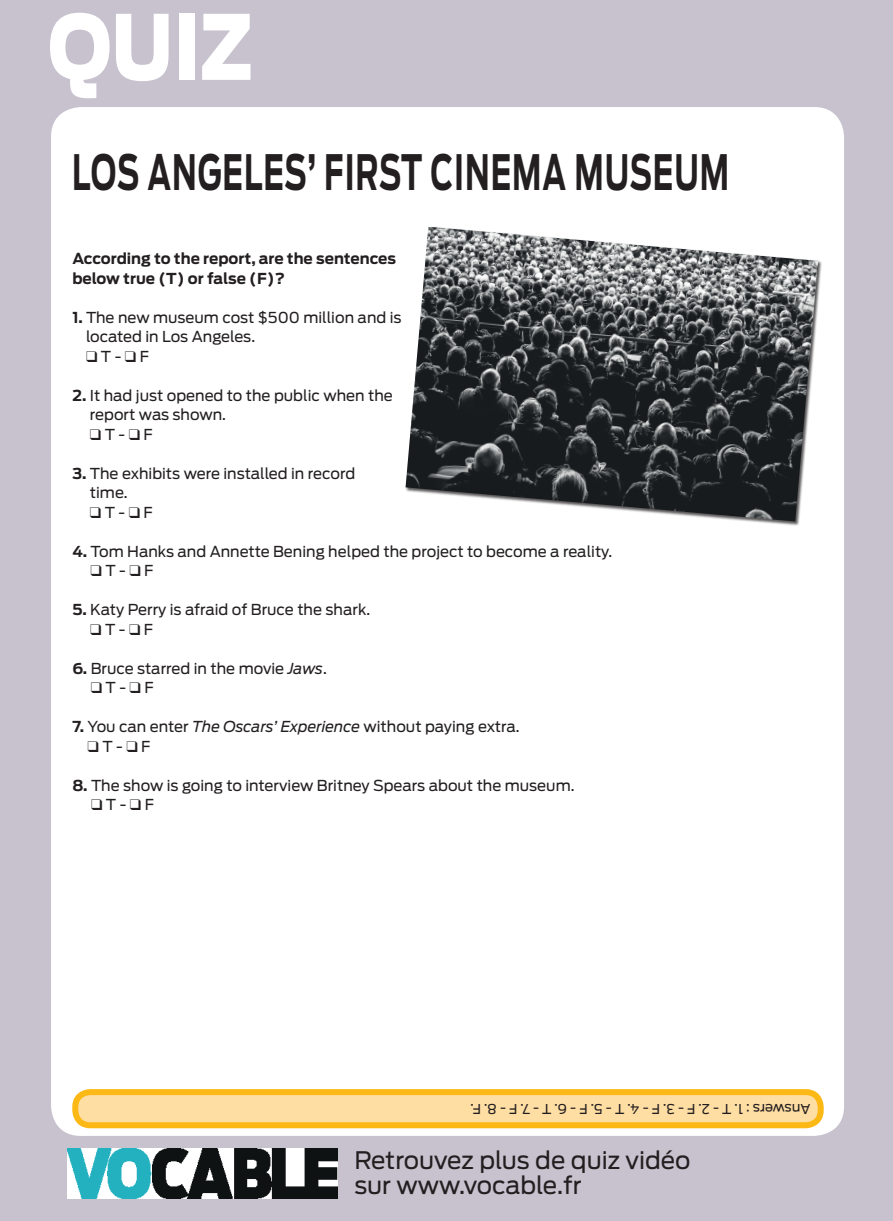
<style>
.page{position:relative;width:893px;height:1221px;background:#fff}
.page>*{position:absolute;margin:0;border:0;box-sizing:border-box;transform-origin:0 0}
.t1{font:900 89.1px "Antenna";color:#fff;scale:.83 1}
.t2{font:700 48.45px "Antenna";letter-spacing:.03em;color:#231f20;scale:.62 1}
.t3{font:24px/25.5px "Antenna";color:#231f20}
.t4{font:15px/19.5px "Antenna";color:#231f20}
.t5{font:700 15px/19.5px "Antenna";color:#231f20}
.t6{font:13.5px "Antenna";letter-spacing:-.005em;color:#231f20}
.s1{font-weight:700}
.s2{font-style:italic}
</style>
<div class="page">
<div style="left:0;top:0;width:893px;height:1220px;background:#c8c2cf"></div>
<div style="left:51px;top:107px;width:793px;height:1028px;background:#fff;border-radius:30px"></div>
<img style="left:67px;top:1148px;width:270px;height:50px">
<div style="left:75px;top:1092px;width:746px;height:33px;background:#ffdea4;border-radius:15px"></div>
<div style="left:72px;top:1089px;width:752px;height:39px;border:6px solid #fcb814;border-radius:15px"></div>
<div style="left:405px;top:226px;width:417px;height:300px;background:#231f20;opacity:.75"></div>
<img style="left:406px;top:227px;width:412px;height:294px">
<h1 class="t1" style="left:48px;top:-6px;width:248px">QUIZ</h1>
<h2 class="t2" style="left:72px;top:143px;width:1061px">LOS ANGELES’ FIRST CINEMA MUSEUM</h2>
<p class="t5" style="left:72px;top:249px;width:325px">According to the report, are the sentences below true (T) or false (F)?</p>
<p class="t4" style="left:86px;top:307px;width:317px;text-indent:-14px"><span class="s1">1.</span> The new museum cost $500 million and is located in Los Angeles.</p>
<p class="t4" style="left:86px;top:346px;width:64px">❑ T - ❑ F</p>
<p class="t4" style="left:90px;top:385px;width:305px;text-indent:-18px"><span class="s1">2.</span> It had just opened to the public when the report was shown.</p>
<p class="t4" style="left:90px;top:424px;width:64px">❑ T - ❑ F</p>
<p class="t4" style="left:90px;top:463px;width:267px;text-indent:-18px"><span class="s1">3.</span> The exhibits were installed in record time.</p>
<p class="t4" style="left:90px;top:502px;width:64px">❑ T - ❑ F</p>
<p class="t4" style="left:72px;top:541px;width:541px"><span class="s1">4.</span> Tom Hanks and Annette Bening helped the project to become a reality.</p>
<p class="t4" style="left:91px;top:561px;width:64px">❑ T - ❑ F</p>
<p class="t4" style="left:72px;top:600px;width:299px"><span class="s1">5.</span> Katy Perry is afraid of Bruce the shark.</p>
<p class="t4" style="left:90px;top:619px;width:64px">❑ T - ❑ F</p>
<p class="t4" style="left:72px;top:658px;width:256px"><span class="s1">6.</span> Bruce starred in the movie <span class="s2">Jaws</span>.</p>
<p class="t4" style="left:91px;top:678px;width:64px">❑ T - ❑ F</p>
<p class="t4" style="left:72px;top:717px;width:449px"><span class="s1">7.</span> You can enter <span class="s2">The Oscars’ Experience</span> without paying extra.</p>
<p class="t4" style="left:88px;top:736px;width:64px">❑ T - ❑ F</p>
<p class="t4" style="left:72px;top:775px;width:504px"><span class="s1">8.</span> The show is going to interview Britney Spears about the museum.</p>
<p class="t4" style="left:91px;top:795px;width:64px">❑ T - ❑ F</p>
<p class="t6" style="left:810px;top:1116px;width:342px;rotate:-180deg">Answers : 1. T - 2. F - 3. F - 4. T - 5. F - 6. T - 7. F - 8. F.</p>
<h3 class="t3" style="left:354px;top:1147px;width:338px">Retrouvez plus de quiz vidéo sur www.vocable.fr</h3>
</div>
